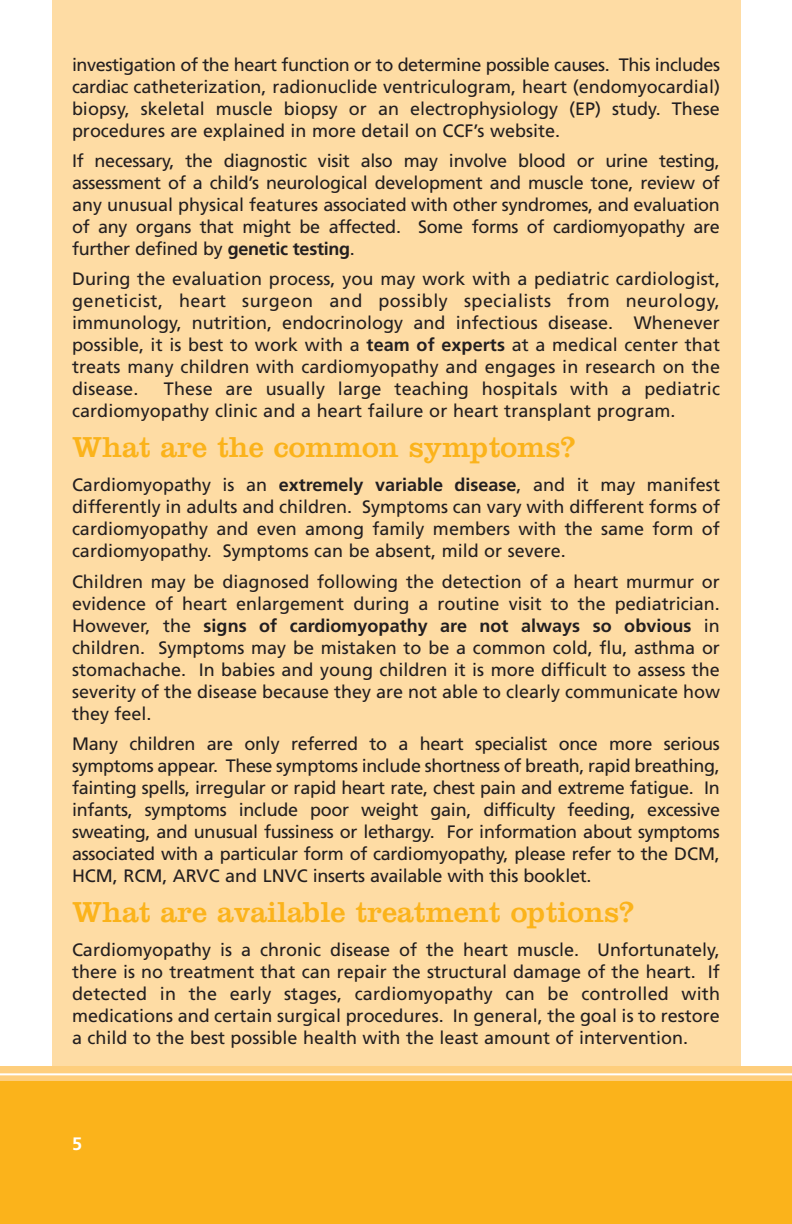
<style>
.page{position:relative;width:792px;height:1224px;background:#fff}
.page>*{position:absolute;margin:0;border:0;box-sizing:border-box;transform-origin:0 0}
.t1{font:30px "Clarendon LT Std";color:#fbb31b}
.t2{font:18px/22px "Frutiger";color:#231f20;text-align:justify}
.t3{font:700 18px "Frutiger";color:#fff}
.s1{font-weight:700}
</style>
<div class="page">
<div style="left:52px;top:0;width:688px;height:1224px;background:#fedca4"></div>
<div style="left:0;top:1066px;width:792px;height:146px;background:linear-gradient(to right,#fece7c,#fece7c)"></div>
<div style="left:0;top:1082px;width:792px;height:142px;background:#fbb31b"></div>
<hr style="left:0;top:1073px;width:792px;height:2px;background:#fff">
<p class="t2" style="left:72px;top:55px;width:650px">investigation of the heart function or to determine possible causes. This includes cardiac catheterization, radionuclide ventriculogram, heart (endomyocardial) biopsy, skeletal muscle biopsy or an electrophysiology (EP) study. These procedures are explained in more detail on CCF’s website.</p>
<p class="t2" style="left:72px;top:152px;width:649px">If necessary, the diagnostic visit also may involve blood or urine testing, assessment of a child’s neurological development and muscle tone, review of any unusual physical features associated with other syndromes, and evaluation of any organs that might be affected. Some forms of cardiomyopathy are further defined by <span class="s1">genetic testing</span>.</p>
<p class="t2" style="left:72px;top:270px;width:650px">During the evaluation process, you may work with a pediatric cardiologist, geneticist, heart surgeon and possibly specialists from neurology, immunology, nutrition, endocrinology and infectious disease. Whenever possible, it is best to work with a <span class="s1">team of experts</span> at a medical center that treats many children with cardiomyopathy and engages in research on the disease.</p>
<p class="t2" style="left:72px;top:380px;width:650px;text-indent:92px">These are usually large teaching hospitals with a pediatric cardiomyopathy clinic and a heart failure or heart transplant program.</p>
<p class="t1" style="left:72px;top:436px;width:505px">What are the common symptoms?</p>
<p class="t2" style="left:72px;top:476px;width:650px">Cardiomyopathy is an <span class="s1">extremely variable disease</span>, and it may manifest differently in adults and children. Symptoms can vary with different forms of cardiomyopathy and even among family members with the same form of cardiomyopathy. Symptoms can be absent, mild or severe.</p>
<p class="t2" style="left:72px;top:572px;width:650px">Children may be diagnosed following the detection of a heart murmur or evidence of heart enlargement during a routine visit to the pediatrician.<br>However, the <span class="s1">signs of cardiomyopathy are not always so obvious</span> in children. Symptoms may be mistaken to be a common cold, flu, asthma or stomachache. In babies and young children it is more difficult to assess the severity of the disease because they are not able to clearly communicate how they feel.</p>
<p class="t2" style="left:72px;top:734px;width:650px">Many children are only referred to a heart specialist once more serious symptoms appear. These symptoms include shortness of breath, rapid breathing, fainting spells, irregular or rapid heart rate, chest pain and extreme fatigue. In infants, symptoms include poor weight gain, difficulty feeding, excessive sweating, and unusual fussiness or lethargy. For information about symptoms associated with a particular form of cardiomyopathy, please refer to the DCM, HCM, RCM, ARVC and LNVC inserts available with this booklet.</p>
<p class="t1" style="left:72px;top:900px;width:564px">What are available treatment options?</p>
<p class="t2" style="left:72px;top:940px;width:650px">Cardiomyopathy is a chronic disease of the heart muscle. Unfortunately, there is no treatment that can repair the structural damage of the heart. If detected in the early stages, cardiomyopathy can be controlled with medications and certain surgical procedures. In general, the goal is to restore a child to the best possible health with the least amount of intervention.</p>
<p class="t3" style="left:72px;top:1136px;width:12px">5</p>
</div>
